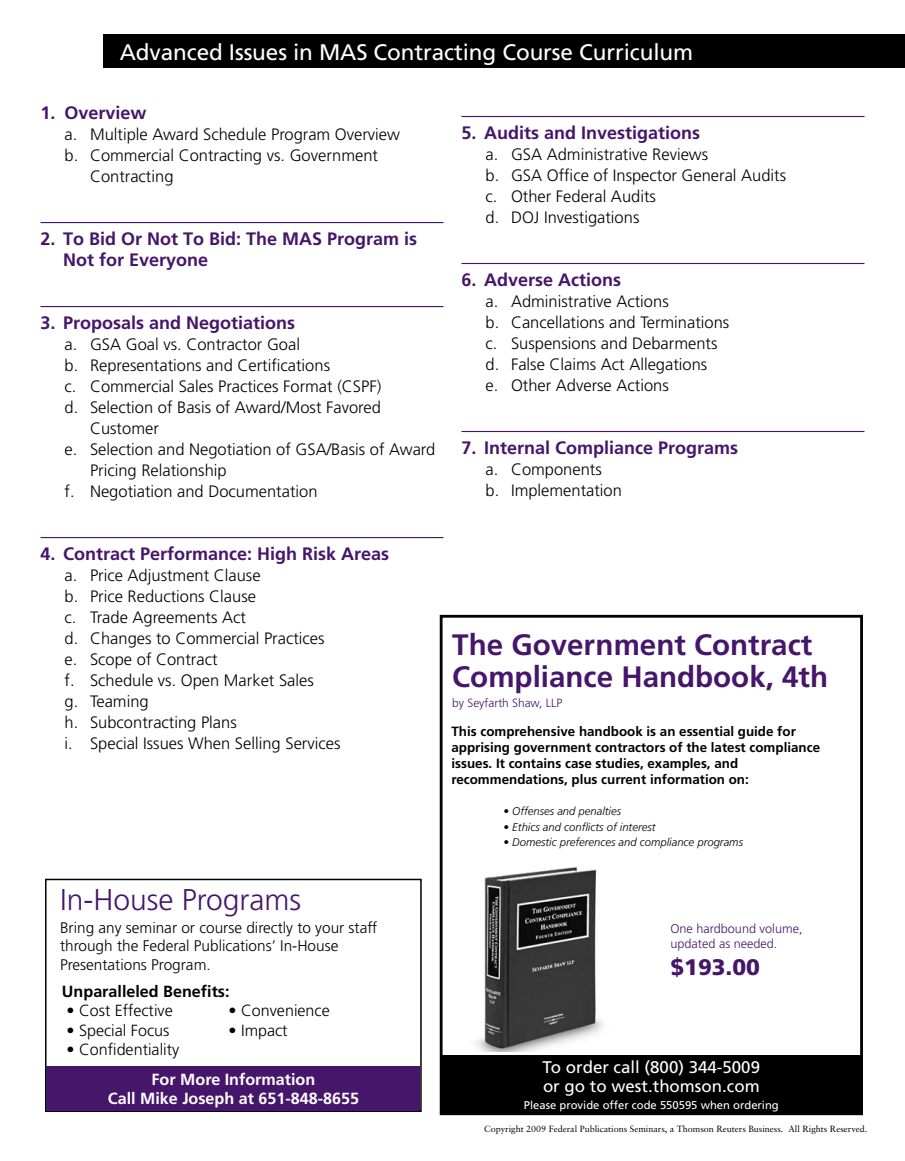
<style>
.page{position:relative;width:905px;height:1161px;background:#fff}
.page>*{position:absolute;margin:0;border:0;box-sizing:border-box;transform-origin:0 0}
.t1{font:300 30px "Frutiger";color:#46166b}
.t2{font:700 29.55px/31.7px "Frutiger";color:#46166b}
.t3{font:22.5px "Frutiger";letter-spacing:-.005em;color:#fff}
.t4{font:900 22.5px "Frutiger";color:#46166b}
.t5{font:700 18px/21px "Frutiger";color:#46166b}
.t6{font:16.8px/19.6px "Frutiger";color:#fff}
.t7{font:300 16.5px/21px "Frutiger";color:#000}
.t8{font:300 16.2px "Frutiger";color:#000}
.t9{font:700 16.2px/19.4px "Frutiger";color:#fff;text-align:center}
.t10{font:700 16.2px "Frutiger";color:#000}
.t11{font:300 15.3px/18.5px "Frutiger";color:#000}
.t12{font:700 13.35px/16px "Frutiger";color:#000}
.t13{font:300 12.6px/15.1px "Frutiger";color:#46166b}
.t14{font:300 11.85px "Frutiger";color:#46166b}
.t15{font:italic 300 11.25px "Frutiger";color:#000}
.t16{font:11.25px "Frutiger";color:#fff}
.t17{font:9px "Sabon";color:#000}
</style>
<div class="page">
<hr style="left:40px;top:222px;width:403px;height:1px;background:#46166b">
<hr style="left:40px;top:306px;width:403px;height:1px;background:#46166b">
<hr style="left:40px;top:537px;width:403px;height:1px;background:#46166b">
<hr style="left:461px;top:116px;width:403px;height:1px;background:#46166b">
<hr style="left:461px;top:263px;width:403px;height:1px;background:#46166b">
<hr style="left:461px;top:431px;width:403px;height:1px;background:#46166b">
<div style="left:104px;top:34px;width:800px;height:34px;background:#000"></div>
<img style="left:476px;top:867px;width:127px;height:184px">
<div style="left:439px;top:615px;width:423px;height:500px;border:3px solid #000"></div>
<div style="left:441px;top:1055px;width:420px;height:59px;background:#000"></div>
<div style="left:45px;top:879px;width:376px;height:233px;border:2px solid #000"></div>
<div style="left:47px;top:1066px;width:373px;height:44px;background:#46166b"></div>
<h3 class="t3" style="left:120px;top:39px;width:575px">Advanced Issues in MAS Contracting Course Curriculum</h3>
<p class="t5" style="left:40px;top:102px;width:108px">1. Overview</p>
<p class="t7" style="left:65px;top:124px;width:337px">a. Multiple Award Schedule Program Overview</p>
<p class="t7" style="left:65px;top:145px;width:315px">b. Commercial Contracting vs. Government</p>
<p class="t7" style="left:90px;top:166px;width:85px">Contracting</p>
<p class="t5" style="left:63px;top:228px;width:356px;text-indent:-22px">2. To Bid Or Not To Bid: The MAS Program is<br>Not for Everyone</p>
<p class="t5" style="left:40px;top:312px;width:256px">3. Proposals and Negotiations</p>
<p class="t7" style="left:65px;top:334px;width:237px">a. GSA Goal vs. Contractor Goal</p>
<p class="t7" style="left:65px;top:355px;width:267px">b. Representations and Certifications</p>
<p class="t7" style="left:65px;top:376px;width:318px">c. Commercial Sales Practices Format (CSPF)</p>
<p class="t7" style="left:65px;top:397px;width:318px">d. Selection of Basis of Award/Most Favored</p>
<p class="t7" style="left:90px;top:418px;width:70px">Customer</p>
<p class="t7" style="left:65px;top:439px;width:372px">e. Selection and Negotiation of GSA/Basis of Award</p>
<p class="t7" style="left:90px;top:460px;width:138px">Pricing Relationship</p>
<p class="t7" style="left:65px;top:481px;width:254px">f. Negotiation and Documentation</p>
<p class="t5" style="left:461px;top:122px;width:240px">5. Audits and Investigations</p>
<p class="t7" style="left:485px;top:143px;width:302px">a. GSA Administrative Reviews<br>b. GSA Office of Inspector General Audits c. Other Federal Audits<br>d. DOJ Investigations</p>
<p class="t5" style="left:461px;top:269px;width:161px">6. Adverse Actions</p>
<p class="t7" style="left:485px;top:290px;width:245px">a. Administrative Actions<br>b. Cancellations and Terminations c. Suspensions and Debarments d. False Claims Act Allegations<br>e. Other Adverse Actions</p>
<p class="t5" style="left:461px;top:437px;width:278px">7. Internal Compliance Programs</p>
<p class="t7" style="left:485px;top:458px;width:138px">a. Components<br>b. Implementation</p>
<p class="t5" style="left:40px;top:543px;width:350px">4. Contract Performance: High Risk Areas</p>
<p class="t7" style="left:65px;top:565px;width:277px">a. Price Adjustment Clause<br>b. Price Reductions Clause<br>c. Trade Agreements Act<br>d. Changes to Commercial Practices e. Scope of Contract<br>f. Schedule vs. Open Market Sales<br>g. Teaming<br>h. Subcontracting Plans<br>i. Special Issues When Selling Services</p>
<h1 class="t1" style="left:60px;top:883px;width:243px">In-House Programs</h1>
<p class="t11" style="left:60px;top:918px;width:319px">Bring any seminar or course directly to your staff through the Federal Publications’ In-House<br>Presentations Program.</p>
<p class="t10" style="left:62px;top:982px;width:169px">Unparalleled Benefits:</p>
<p class="t8" style="left:66px;top:1001px;width:108px">• Cost Effective</p>
<p class="t8" style="left:228px;top:1001px;width:103px">• Convenience</p>
<p class="t8" style="left:66px;top:1021px;width:105px">• Special Focus</p>
<p class="t8" style="left:228px;top:1021px;width:61px">• Impact</p>
<p class="t8" style="left:66px;top:1040px;width:114px">• Confidentiality</p>
<p class="t9" style="left:108px;top:1069px;width:252px">For More Information<br>Call Mike Joseph at 651-848-8655</p>
<h2 class="t2" style="left:452px;top:629px;width:377px">The Government Contract<br>Compliance Handbook, 4th</h2>
<p class="t14" style="left:452px;top:696px;width:111px">by Seyfarth Shaw, LLP</p>
<p class="t12" style="left:451px;top:723px;width:370px">This comprehensive handbook is an essential guide for apprising government contractors of the latest compliance issues. It contains case studies, examples, and recommendations, plus current information on:</p>
<p class="t15" style="left:503px;top:805px;width:119px">• Offenses and penalties</p>
<p class="t15" style="left:503px;top:820px;width:153px">• Ethics and conflicts of interest</p>
<p class="t15" style="left:503px;top:836px;width:241px">• Domestic preferences and compliance programs</p>
<p class="t13" style="left:670px;top:921px;width:134px">One hardbound volume, updated as needed.</p>
<h3 class="t4" style="left:670px;top:954px;width:91px">$193.00</h3>
<p class="t6" style="left:542px;top:1057px;width:219px">To order call (800) 344-5009 or go to west.thomson.com</p>
<p class="t16" style="left:524px;top:1098px;width:256px">Please provide offer code 550595 when ordering</p>
<p class="t17" style="left:484px;top:1124px;width:385px">Copyright 2009 Federal Publications Seminars, a Thomson Reuters Business. All Rights Reserved.</p>
</div>
